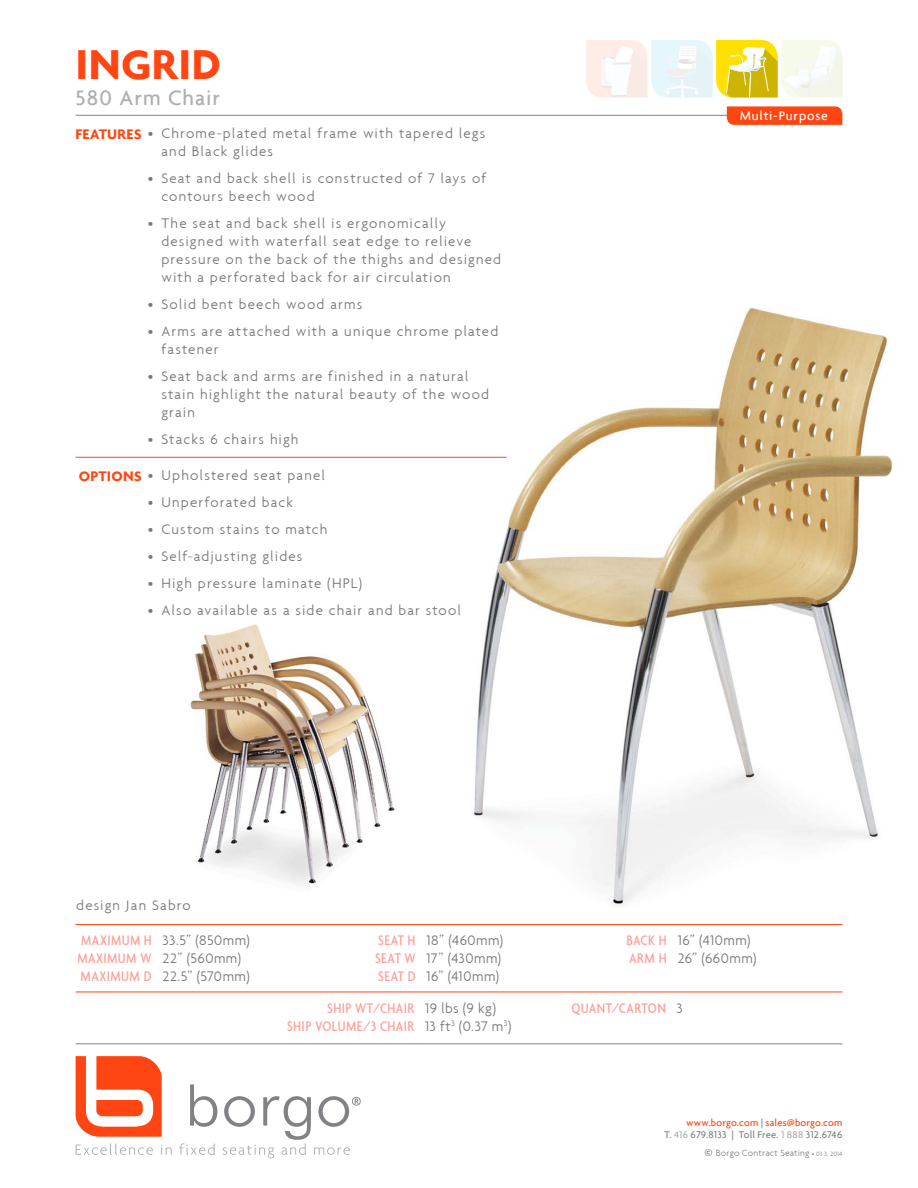
<style>
.page{position:relative;width:918px;height:1188px;background:#fff}
.page>*{position:absolute;margin:0;border:0;box-sizing:border-box;transform-origin:0 0}
.t1{font:700 45px "Agenda";letter-spacing:.01em;color:#ff4612}
.t2{font:500 22.5px "Agenda";letter-spacing:.045em;color:#adafb2}
.t3{font:300 15px/18px "Agenda";letter-spacing:.07em;color:#757779}
.t4{font:300 15px/18px "Agenda";letter-spacing:.03em;color:#757779}
.t5{font:500 condensed 15px/18px "Agenda";letter-spacing:.025em;color:#ff9e96}
.t6{font:500 13.5px "Agenda";letter-spacing:.06em;color:#fff}
.t7{font:500 10.5px/12.6px "Agenda";letter-spacing:.015em;color:#808285;text-align:right}
.t8{font:300 9.75px "Agenda";letter-spacing:.015em;color:#818285}
.s1{font-weight:700;color:#ff4612}
.s2{font-weight:500;font-stretch:condensed;color:#ff9e96}
.s3{font-weight:300;font-stretch:normal;color:#757779}
.s4{color:#ff4612}
.s5{color:#adafb2}
.s6{font-size:13.5px;color:#757779}
.s7{font-size:6.75px}
</style>
<div class="page">
<hr style="left:76px;top:1043px;width:766px;height:1px;background:#808285">
<svg style="left:76px;top:1056px;width:285px;height:102px"></svg>
<hr style="left:76px;top:924px;width:766px;height:1px;background:#ff4612">
<hr style="left:76px;top:992px;width:766px;height:1px;background:#ff4612">
<hr style="left:76px;top:115px;width:665px;height:1px;background:#808285">
<svg style="left:727px;top:106px;width:115px;height:19px;background:#ff4d1b"></svg>
<svg style="left:716px;top:40px;width:62px;height:58px;background:#e8d437"></svg>
<svg style="left:586px;top:40px;width:62px;height:58px;fill:#fdece6"></svg>
<svg style="left:651px;top:40px;width:62px;height:58px;fill:#e5f6fc"></svg>
<div style="left:780px;top:0;width:64px;height:103px;background:linear-gradient(to right,#fafcf5,#fafbf7)"></div>
<img style="left:190px;top:624px;width:205px;height:262px">
<img style="left:398px;top:307px;width:495px;height:599px">
<hr style="left:76px;top:457px;width:431px;height:1px;background:#ff4612">
<h1 class="t1" style="left:76px;top:37px;width:147px">INGRID</h1>
<h2 class="t2" style="left:76px;top:84px;width:146px">580 Arm Chair</h2>
<p class="t3" style="left:161px;top:124px;width:325px;text-indent:-86px"><span class="s1">FEATURES</span> • Chrome-plated metal frame with tapered legs and Black glides</p>
<p class="t3" style="left:161px;top:169px;width:326px;text-indent:-14px">• Seat and back shell is constructed of 7 lays of contours beech wood</p>
<p class="t3" style="left:161px;top:214px;width:341px;text-indent:-14px">• The seat and back shell is ergonomically designed with waterfall seat edge to relieve pressure on the back of the thighs and designed with a perforated back for air circulation</p>
<p class="t3" style="left:148px;top:295px;width:216px">• Solid bent beech wood arms</p>
<p class="t3" style="left:161px;top:322px;width:338px;text-indent:-14px">• Arms are attached with a unique chrome plated fastener</p>
<p class="t3" style="left:161px;top:367px;width:329px;text-indent:-14px">• Seat back and arms are finished in a natural stain highlight the natural beauty of the wood grain</p>
<p class="t3" style="left:148px;top:430px;width:152px">• Stacks 6 chairs high</p>
<p class="t3" style="left:79px;top:466px;width:248px"><span class="s1">OPTIONS</span> • Upholstered seat panel</p>
<p class="t3" style="left:148px;top:493px;width:146px">• Unperforated back</p>
<p class="t3" style="left:148px;top:520px;width:181px">• Custom stains to match</p>
<p class="t3" style="left:148px;top:547px;width:156px">• Self-adjusting glides</p>
<p class="t3" style="left:148px;top:574px;width:216px">• High pressure laminate (HPL)</p>
<p class="t3" style="left:148px;top:601px;width:315px">• Also available as a side chair and bar stool</p>
<p class="t3" style="left:76px;top:896px;width:116px">design Jan Sabro</p>
<p class="t6" style="left:740px;top:108px;width:90px">Multi-Purpose</p>
<p class="t4" style="left:77px;top:931px;width:174px"><span class="s2">MAXIMUM H</span> 33.5” (850mm)<br><span class="s2">MAXIMUM W</span> 22” (560mm)<br><span class="s2">MAXIMUM D</span> 22.5” (570mm)</p>
<p class="t4" style="left:375px;top:931px;width:130px"><span class="s2">SEAT H</span> 18” (460mm)<br><span class="s2">SEAT W</span> 17” (430mm)<br><span class="s2">SEAT D</span> 16” (410mm)</p>
<p class="t3" style="left:626px;top:931px;width:126px"><span class="s2">BACK H</span> 16” (410mm)</p>
<p class="t5" style="left:534px;top:949px;width:53px">A</p>
<p class="t3" style="left:637px;top:949px;width:121px"><span class="s2">RM H</span> 26” (660mm)</p>
<p class="t5" style="left:287px;top:999px;width:226px;text-indent:40px">SHIP WT/CHAIR <span class="s3">19 lbs (9 kg)<br></span>SHIP VOLUME/3 CHAIR <span class="s3">13 ft</span><sup>3</sup> <span class="s3">(0.37 m</span><sup>3</sup><span class="s3">)</span></p>
<p class="t5" style="left:571px;top:999px;width:113px">QUANT/CARTON <span class="s3">3</span></p>
<p class="t7" style="left:664px;top:1116px;width:179px"><span class="s4">www.borgo.com</span> | <span class="s4">sales@borgo.com<br></span>T. <span class="s5">416</span> 679.8133 | Toll Free. <span class="s5">1 888</span> 312.6746</p>
<p class="t8" style="left:704px;top:1147px;width:139px"><span class="s6">©</span> Borgo Contract Seating <span class="s7">• 03 3, 2014</span></p>
</div>
